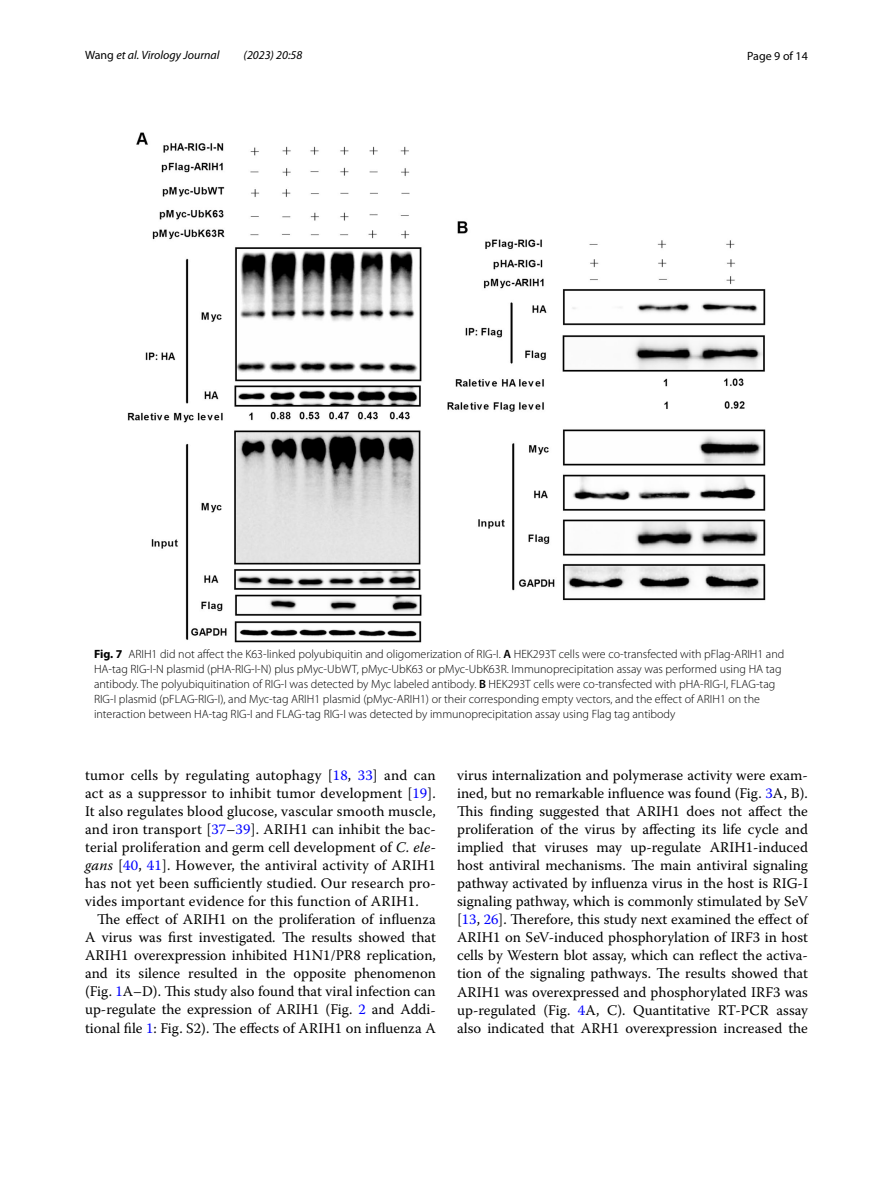
<style>
.page{position:relative;width:893px;height:1187px;background:#fff}
.page>*{position:absolute;margin:0;border:0;box-sizing:border-box;transform-origin:0 0}
.t1{font:14.7px/18px "Warnock Pro";letter-spacing:.005em;color:#000;text-align:justify}
.t2{font:300 12px/15px "Myriad Pro";color:#000}
.t3{font:italic 12px "Myriad Pro";color:#000}
.t4{font:12px "Myriad Pro";color:#000}
.s1{font-style:normal}
.s2{font-weight:700}
.s3{font-weight:600}
.s4{color:#00f}
.s5{font-style:italic}
</style>
<div class="page">
<img style="left:128px;top:133px;width:637px;height:509px">
<p class="t3" style="left:85px;top:48px;width:136px"><span class="s1">Wang</span> et al. Virology Journal</p>
<p class="t3" style="left:244px;top:48px;width:60px">(2023) 20:58</p>
<p class="t4" style="left:747px;top:48px;width:62px">Page 9 of 14</p>
<p class="t2" style="left:94px;top:646px;width:692px"><span class="s2">Fig. 7</span> ARIH1 did not affect the K63-linked polyubiquitin and oligomerization of RIG-I. <span class="s3">A</span> HEK293T cells were co-transfected with pFlag-ARIH1 and HA-tag RIG-I-N plasmid (pHA-RIG-I-N) plus pMyc-UbWT, pMyc-UbK63 or pMyc-UbK63R. Immunoprecipitation assay was performed using HA tag antibody. The polyubiquitination of RIG-I was detected by Myc labeled antibody. <span class="s3">B</span> HEK293T cells were co-transfected with pHA-RIG-I, FLAG-tag RIG-I plasmid (pFLAG-RIG-I), and Myc-tag ARIH1 plasmid (pMyc-ARIH1) or their corresponding empty vectors, and the effect of ARIH1 on the interaction between HA-tag RIG-I and FLAG-tag RIG-I was detected by immunoprecipitation assay using Flag tag antibody</p>
<p class="t1" style="left:85px;top:766px;width:352px">tumor cells by regulating autophagy [<span class="s4">18</span>, <span class="s4">33</span>] and can act as a suppressor to inhibit tumor development [<span class="s4">19</span>].<br>It also regulates blood glucose, vascular smooth muscle, and iron transport [<span class="s4">37</span>–<span class="s4">39</span>]. ARIH1 can inhibit the bac&shy;terial proliferation and germ cell development of <span class="s5">C. ele&shy;gans</span> [<span class="s4">40</span>, <span class="s4">41</span>]. However, the antiviral activity of ARIH1 has not yet been sufficiently studied. Our research pro&shy;vides important evidence for this function of ARIH1.</p>
<p class="t1" style="left:85px;top:910px;width:352px;text-indent:12px">The effect of ARIH1 on the proliferation of influenza A virus was first investigated. The results showed that ARIH1 overexpression inhibited H1N1/PR8 replication, and its silence resulted in the opposite phenomenon (Fig. <span class="s4">1</span>A–D). This study also found that viral infection can up-regulate the expression of ARIH1 (Fig. <span class="s4">2</span> and Addi&shy;tional file <span class="s4">1</span>: Fig. S2). The effects of ARIH1 on influenza A</p>
<p class="t1" style="left:457px;top:766px;width:352px">virus internalization and polymerase activity were exam&shy;ined, but no remarkable influence was found (Fig. <span class="s4">3</span>A, B).<br>This finding suggested that ARIH1 does not affect the proliferation of the virus by affecting its life cycle and implied that viruses may up-regulate ARIH1-induced host antiviral mechanisms. The main antiviral signaling pathway activated by influenza virus in the host is RIG-I signaling pathway, which is commonly stimulated by SeV [<span class="s4">13</span>, <span class="s4">26</span>]. Therefore, this study next examined the effect of ARIH1 on SeV-induced phosphorylation of IRF3 in host cells by Western blot assay, which can reflect the activa&shy;tion of the signaling pathways. The results showed that ARIH1 was overexpressed and phosphorylated IRF3 was up-regulated (Fig. <span class="s4">4</span>A, C). Quantitative RT-PCR assay also indicated that ARH1 overexpression increased the</p>
</div>
